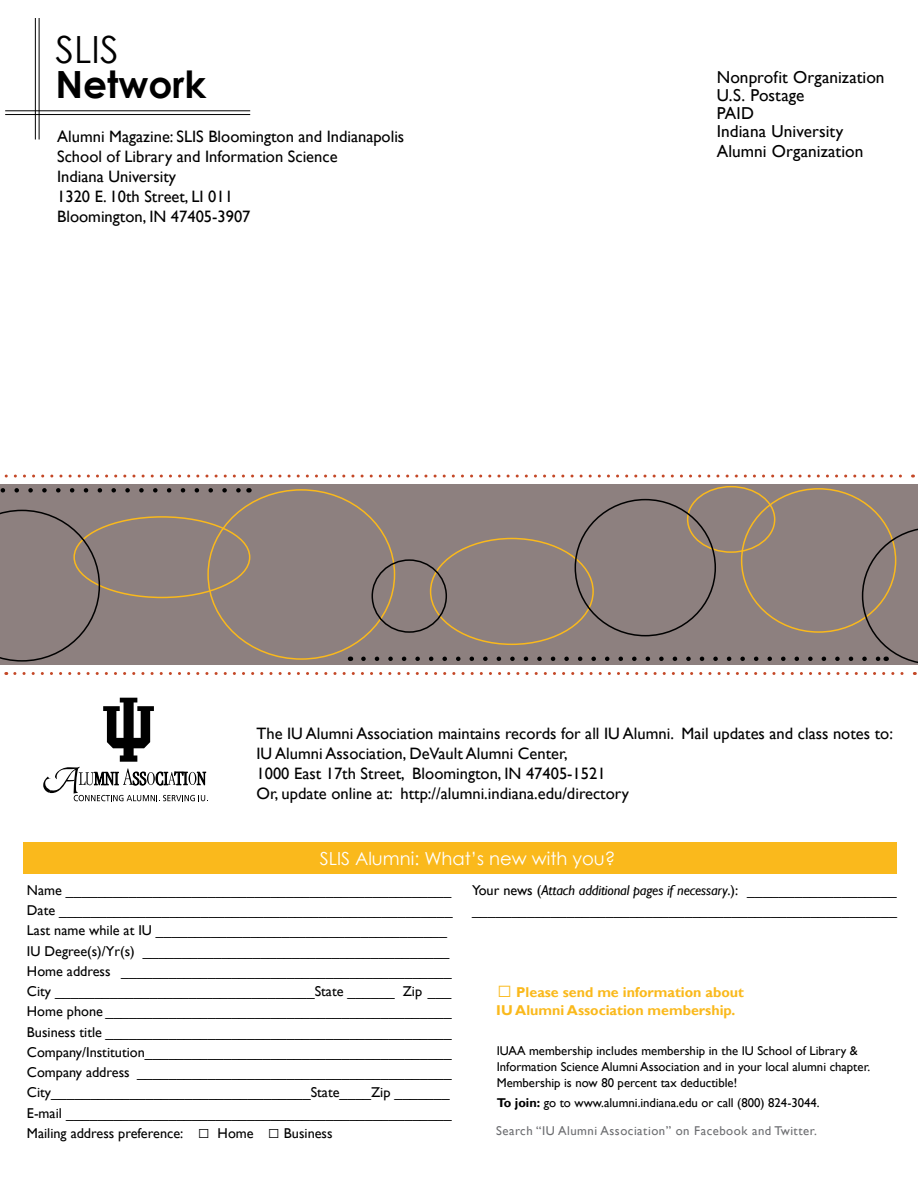
<style>
.page{position:relative;width:918px;height:1188px;background:#fff}
.page>*{position:absolute;margin:0;border:0;box-sizing:border-box;transform-origin:0 0}
.t1{font:700 37.5px "Century Gothic";color:#000}
.t2{font:37.5px "Century Gothic";color:#000}
.t3{font:18px "Century Gothic";color:#fff}
.t4{font:17.25px/18px "Gill Sans";letter-spacing:.005em;color:#000}
.t5{font:16.5px/19.8px "Gill Sans";color:#000}
.t6{font:14.25px/20.2px "Gill Sans";color:#000}
.t7{font:700 14.25px/18px "Gill Sans";color:#fab91c}
.t8{font:12.75px/15.8px "Gill Sans";color:#000}
.t9{font:12.75px "Gill Sans";letter-spacing:.04em;color:#6d6e71}
.s1{font-size:12px}
.s2{font-style:italic}
.s3{font-weight:400;font-size:15px}
.s4{font-weight:700}
</style>
<div class="page">
<svg style="left:4px;top:475px;width:910px;height:3px"></svg>
<div style="left:0;top:484px;width:918px;height:181px;background:#8a7c7b"></div>
<div style="left:73px;top:516px;width:177px;height:82px;border:2px solid #fab91c;border-radius:50%"></div>
<div style="left:687px;top:486px;width:88px;height:67px;border:2px solid #fab91c;border-radius:50%"></div>
<svg style="left:0;top:510px;width:100px;height:152px"></svg>
<svg style="left:0;top:488px;width:241px;height:5px"></svg>
<svg style="left:15px;top:672px;width:900px;height:3px"></svg>
<svg style="left:363px;top:527px;width:555px;height:136px"></svg>
<hr style="left:39px;top:18px;width:1px;height:122px;background:#000">
<hr style="left:35px;top:18px;width:1px;height:122px;background:#000">
<svg style="left:43px;top:698px;width:165px;height:103px"></svg>
<div style="left:23px;top:842px;width:874px;height:32px;background:#fab91c"></div>
<hr style="left:5px;top:110px;width:245px;height:1px;background:#000">
<hr style="left:5px;top:114px;width:245px;height:1px;background:#000">
<h1 class="t2" style="left:56px;top:27px;width:65px">SLIS</h1>
<h1 class="t1" style="left:56px;top:61px;width:152px">Network</h1>
<p class="t5" style="left:57px;top:127px;width:349px">Alumni Magazine: SLIS Bloomington and Indianapolis School of Library and Information Science<br>Indiana University<br>1320 E. 10th Street, LI 011<br>Bloomington, IN 47405-3907</p>
<p class="t4" style="left:717px;top:69px;width:169px">Nonprofit Organization<br>U.S. Postage<br>PAID<br>Indiana University</p>
<p class="t4" style="left:717px;top:143px;width:148px">Alumni Organization</p>
<p class="t5" style="left:256px;top:724px;width:638px">The IU Alumni Association maintains records for all IU Alumni. Mail updates and class notes to:<br>IU Alumni Association, DeVault Alumni Center,<br>1000 East 17th Street, Bloomington, IN 47405-1521<br>Or, update online at: http://alumni.indiana.edu/directory</p>
<p class="t3" style="left:320px;top:847px;width:297px">SLIS Alumni: What’s new with you?</p>
<p class="t6" style="left:27px;top:880px;width:427px">Name _________________________________________________ Date __________________________________________________ Last name while at IU _____________________________________ IU Degree(s)/Yr(s) _______________________________________ Home address __________________________________________ City _________________________________State ______ Zip ___ Home phone ____________________________________________ Business title ____________________________________________ Company/Institution_______________________________________ Company address ________________________________________ City_________________________________State____Zip _______ E-mail _________________________________________________ Mailing address preference: <span class="s1">❍</span> Home <span class="s1">❍</span> Business</p>
<p class="t6" style="left:472px;top:880px;width:426px">Your news (<span class="s2">Attach additional pages if necessary</span>.): ___________________ ______________________________________________________</p>
<p class="t7" style="left:496px;top:983px;width:249px"><span class="s3">❍</span> Please send me information about<br>IU Alumni Association membership.</p>
<p class="t8" style="left:497px;top:1043px;width:375px">IUAA membership includes membership in the IU School of Library &amp;<br>Information Science Alumni Association and in your local alumni chapter.<br>Membership is now 80 percent tax deductible!</p>
<p class="t8" style="left:497px;top:1095px;width:325px"><span class="s4">To join:</span> go to www.alumni.indiana.edu or call (800) 824-3044.</p>
<p class="t9" style="left:496px;top:1124px;width:322px">Search “IU Alumni Association” on Facebook and Twitter.</p>
</div>
